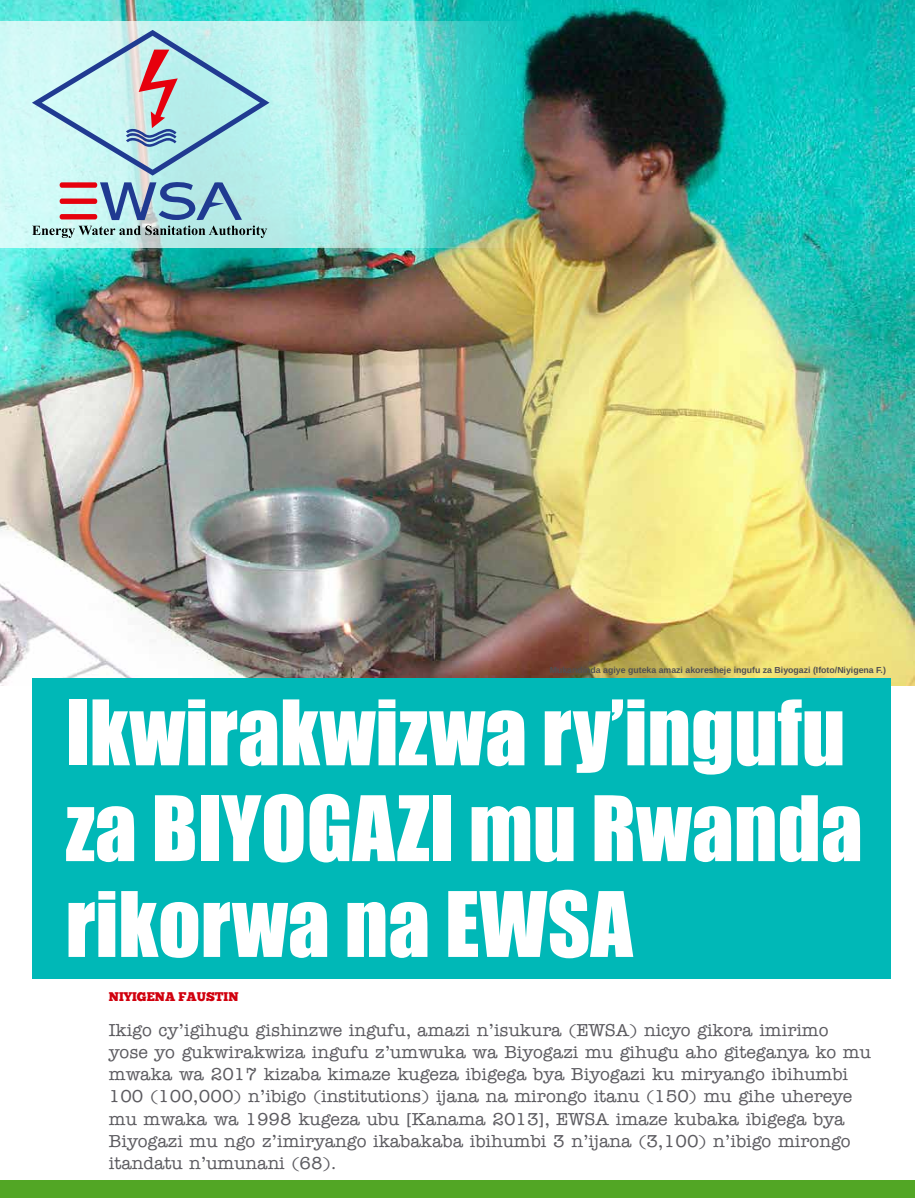
<style>
.page{position:relative;width:915px;height:1198px;background:#fff}
.page>*{position:absolute;margin:0;border:0;box-sizing:border-box;transform-origin:0 0}
.t1{font:83.25px/95.8px "Impact";color:#fff}
.t2{font:500 17.5px/22.2px "American Typewriter Std";color:#5c5b60}
.t3{font:12.5px "Chunk Five";color:#d1010e}
.t4{font:700 8.75px "Liberation Sans";color:#504f53}
</style>
<div class="page">
<div style="left:0;top:1180px;width:914px;height:18px;background:#52a625"></div>
<img style="left:0;top:0;width:914px;height:685px">
<div style="left:32px;top:678px;width:857px;height:300px;background:#00b8b7"></div>
<svg style="left:0;top:21px;width:523px;height:227px;background:#8de4dc"></svg>
<svg style="left:32px;top:30px;width:237px;height:208px;background:#b1d3da"></svg>
<p class="t4" style="left:549px;top:664px;width:337px">Mukandinda agiye guteka amazi akoresheje ingufu za Biyogazi (Ifoto/Niyigena F.)</p>
<h1 class="t1" style="left:66px;top:682px;width:798px">Ikwirakwizwa ry’ingufu za BIYOGAZI mu Rwanda rikorwa na EWSA</h1>
<p class="t3" style="left:109px;top:990px;width:131px">NIYIGENA FAUSTIN</p>
<p class="t2" style="left:109px;top:1018px;width:763px">Ikigo cy’igihugu gishinzwe ingufu, amazi n’isukura (EWSA) nicyo gikora imirimo yose yo gukwirakwiza ingufu z’umwuka wa Biyogazi mu gihugu aho giteganya ko mu mwaka wa 2017 kizaba kimaze kugeza ibigega bya Biyogazi ku miryango ibihumbi 100 (100,000) n’ibigo (institutions) ijana na mirongo itanu (150) mu gihe uhereye mu mwaka wa 1998 kugeza ubu [Kanama 2013], EWSA imaze kubaka ibigega bya Biyogazi mu ngo z’imiryango ikabakaba ibihumbi 3 n’ijana (3,100) n’ibigo mirongo itandatu n’umunani (68).</p>
</div>
